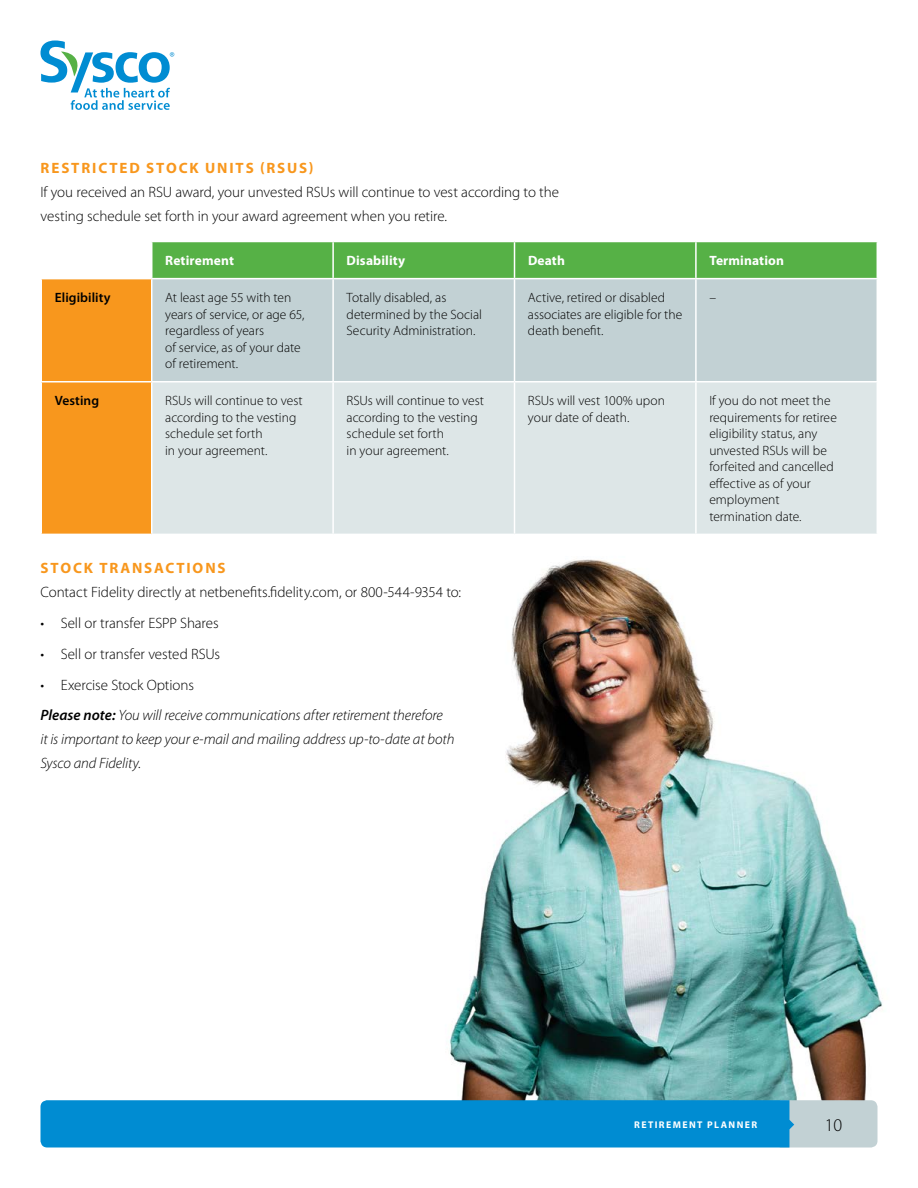
<style>
.page{position:relative;width:918px;height:1188px;background:#fff}
.page>*{position:absolute;margin:0;border:0;box-sizing:border-box;transform-origin:0 0}
.t1{font:300 18px "Myriad Pro";color:#000}
.t2{font:300 15px/24px "Myriad Pro";letter-spacing:-.005em;color:#000}
.t3{font:italic 300 15px/30.8px "Myriad Pro";letter-spacing:-.005em;color:#000}
.t4{font:700 15px "Myriad Pro";letter-spacing:.125em;color:#f8971d}
.t5{font:300 13.5px/16.5px "Myriad Pro";color:#000}
.t6{font:700 13.5px "Myriad Pro";letter-spacing:.01em;color:#fff}
.t7{font:600 13.5px "Myriad Pro";letter-spacing:.005em;color:#000}
.t8{font:700 9.75px "Myriad Pro";letter-spacing:.145em;color:#fff}
.s1{font-style:normal}
.s2{font-weight:600}
</style>
<div class="page">
<img style="left:449px;top:559px;width:434px;height:541px">
<svg style="left:42px;top:242px;width:835px;height:292px;background:#b0aa40"></svg>
<div style="left:152px;top:279px;width:725px;height:102px;background:#c2d1d4"></div>
<div style="left:152px;top:382px;width:725px;height:152px;background:#dde6e7"></div>
<hr style="left:151px;top:242px;width:1px;height:36px;background:#fff">
<hr style="left:332px;top:242px;width:2px;height:36px;background:#fff">
<hr style="left:514px;top:242px;width:1px;height:36px;background:#fff">
<hr style="left:695px;top:242px;width:2px;height:36px;background:#fff">
<hr style="left:40px;top:278px;width:112px;height:1px;background:#fff">
<hr style="left:152px;top:278px;width:181px;height:1px;background:#fff">
<hr style="left:151px;top:279px;width:1px;height:102px;background:#fff">
<hr style="left:333px;top:278px;width:182px;height:1px;background:#fff">
<hr style="left:332px;top:279px;width:2px;height:102px;background:#fff">
<hr style="left:515px;top:278px;width:181px;height:1px;background:#fff">
<hr style="left:514px;top:279px;width:1px;height:102px;background:#fff">
<hr style="left:696px;top:278px;width:182px;height:1px;background:#fff">
<hr style="left:695px;top:279px;width:2px;height:102px;background:#fff">
<hr style="left:40px;top:381px;width:112px;height:1px;background:#fff">
<hr style="left:152px;top:381px;width:181px;height:1px;background:#fff">
<hr style="left:151px;top:382px;width:1px;height:152px;background:#fff">
<hr style="left:333px;top:381px;width:182px;height:1px;background:#fff">
<hr style="left:332px;top:382px;width:2px;height:152px;background:#fff">
<hr style="left:515px;top:381px;width:181px;height:1px;background:#fff">
<hr style="left:514px;top:382px;width:1px;height:152px;background:#fff">
<hr style="left:696px;top:381px;width:182px;height:1px;background:#fff">
<hr style="left:695px;top:382px;width:2px;height:152px;background:#fff">
<svg style="left:40px;top:1100px;width:838px;height:48px;background:#1894d2"></svg>
<svg style="left:40px;top:40px;width:134px;height:70px"></svg>
<p class="t4" style="left:41px;top:158px;width:274px">RESTRICTED STOCK UNITS (RSUS)</p>
<p class="t2" style="left:40px;top:180px;width:520px">If you received an RSU award, your unvested RSUs will continue to vest according to the vesting schedule set forth in your award agreement when you retire.</p>
<p class="t6" style="left:165px;top:252px;width:70px">Retirement</p>
<p class="t6" style="left:347px;top:252px;width:60px">Disability</p>
<p class="t6" style="left:528px;top:252px;width:39px">Death</p>
<p class="t6" style="left:709px;top:252px;width:76px">Termination</p>
<p class="t7" style="left:55px;top:289px;width:57px">Eligibility</p>
<p class="t5" style="left:165px;top:289px;width:141px">At least age 55 with ten years of service, or age 65, regardless of years<br>of service, as of your date of retirement.</p>
<p class="t5" style="left:347px;top:289px;width:137px">Totally disabled, as determined by the Social<br>Security Administration.</p>
<p class="t5" style="left:528px;top:289px;width:156px">Active, retired or disabled associates are eligible for the death benefit.</p>
<p class="t5" style="left:709px;top:289px;width:8px">–</p>
<p class="t7" style="left:55px;top:392px;width:46px">Vesting</p>
<p class="t5" style="left:165px;top:392px;width:139px">RSUs will continue to vest according to the vesting schedule set forth<br>in your agreement.</p>
<p class="t5" style="left:347px;top:392px;width:139px">RSUs will continue to vest according to the vesting schedule set forth<br>in your agreement.</p>
<p class="t5" style="left:528px;top:392px;width:139px">RSUs will vest 100% upon your date of death.</p>
<p class="t5" style="left:709px;top:392px;width:129px">If you do not meet the requirements for retiree eligibility status, any unvested RSUs will be forfeited and cancelled effective as of your employment termination date.</p>
<p class="t4" style="left:41px;top:559px;width:187px">STOCK TRANSACTIONS</p>
<p class="t2" style="left:40px;top:580px;width:422px">Contact Fidelity directly at netbenefits.fidelity.com, or 800-544-9354 to:</p>
<p class="t2" style="left:40px;top:611px;width:180px">• Sell or transfer ESPP Shares</p>
<p class="t2" style="left:40px;top:642px;width:181px">• Sell or transfer vested RSUs</p>
<p class="t3" style="left:40px;top:669px;width:404px"><span class="s1">• Exercise Stock Options<br></span><span class="s2">Please note:</span> You will receive communications after retirement therefore</p>
<p class="t3" style="left:40px;top:727px;width:415px;line-height:24px">it is important to keep your e-mail and mailing address up-to-date at both<br>Sysco and Fidelity.</p>
<p class="t8" style="left:634px;top:1118px;width:125px">RETIREMENT PLANNER</p>
<h1 class="t1" style="left:825px;top:1114px;width:19px">10</h1>
</div>
